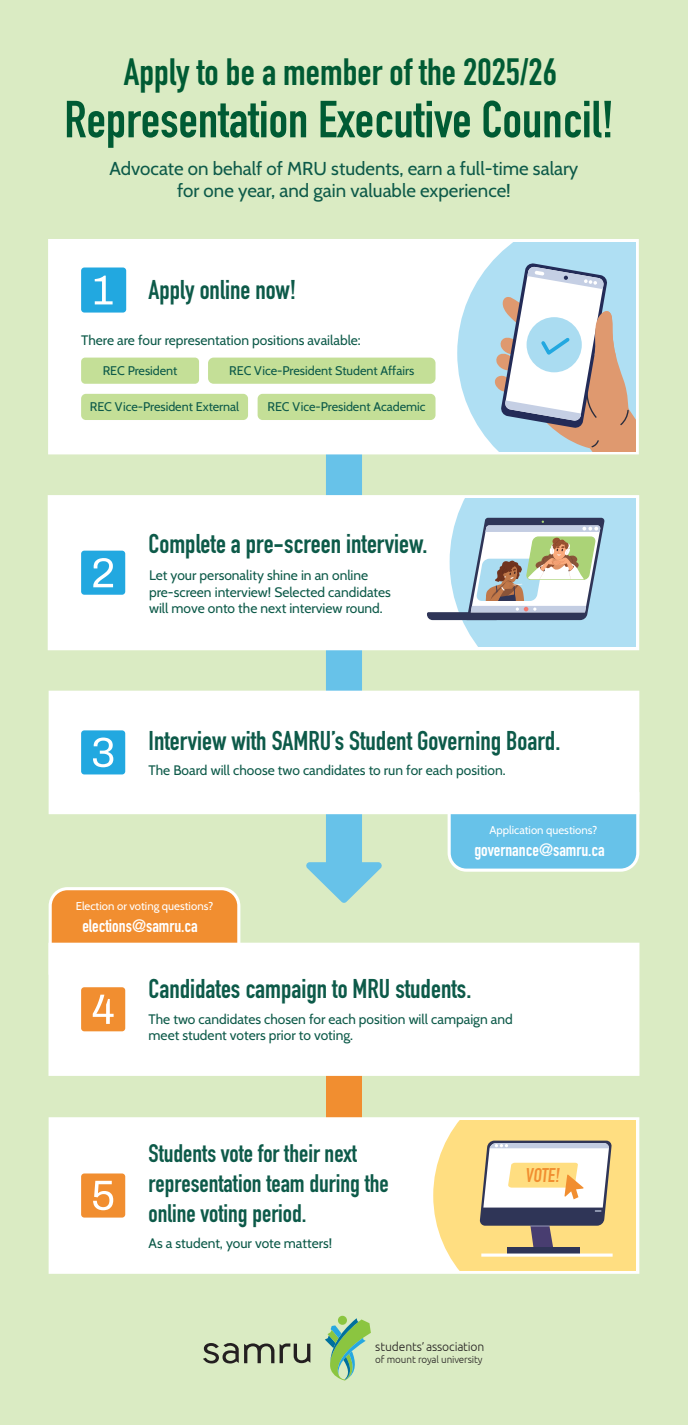
<style>
.page{position:relative;width:688px;height:1425px;background:#daebc3}
.page>*{position:absolute;margin:0;border:0;box-sizing:border-box;transform-origin:0 0}
.t1{font:51.25px "DIN Engschrift Std";color:#005b34}
.t2{font:37.5px "DIN Engschrift Std";color:#005b34}
.t3{font:26.81px "DIN Engschrift Std";color:#0d5a49}
.t4{font:25px/30px "DIN Engschrift Std";color:#0d5a49}
.t5{font:19.62px "DIN Engschrift Std";color:#f18e30}
.t6{font:18.69px/22.4px "Cabin";color:#0d5a49;text-align:center}
.t7{font:17.75px "DIN Engschrift Std";color:#fff}
.t8{font:13.75px/16.5px "Cabin";color:#0d5a49}
.t9{font:12.56px "Cabin";color:#0d5a49}
.t10{font:300 12.12px "Ubuntu";letter-spacing:-.01em;color:#231f20}
.t11{font:11.38px "Cabin";color:#fff}
.t12{font:300 9.88px "Ubuntu";letter-spacing:-.015em;color:#231f20}
</style>
<div class="page">
<div style="left:326px;top:1048px;width:35px;height:87px;background:#f18e30"></div>
<svg style="left:447px;top:814px;width:192px;height:58px;background:#75c7e9"></svg>
<svg style="left:49px;top:887px;width:191px;height:56px;background:#f19943"></svg>
<div style="left:48px;top:943px;width:591px;height:133px;background:#fff"></div>
<svg style="left:305px;top:454px;width:78px;height:449px"></svg>
<div style="left:49px;top:1117px;width:590px;height:157px;background:#fff"></div>
<div style="left:48px;top:239px;width:590px;height:215px;background:#fff"></div>
<div style="left:81px;top:268px;width:45px;height:45px;background:#22a8e0;border-radius:3px"></div>
<svg style="left:95px;top:276px;width:18px;height:28px"></svg>
<div style="left:49px;top:691px;width:590px;height:123px;background:#fff"></div>
<div style="left:81px;top:730px;width:44px;height:44px;background:#22a8e0;border-radius:3px"></div>
<svg style="left:93px;top:738px;width:20px;height:29px"></svg>
<svg style="left:457px;top:242px;width:178px;height:209px;background:#c6d4da"></svg>
<svg style="left:433px;top:1120px;width:202px;height:151px;background:#e4cf99"></svg>
<hr style="left:481px;top:1254px;width:131px;height:3px;background:#fff">
<svg style="left:203px;top:1343px;width:107px;height:21px"></svg>
<div style="left:338px;top:1316px;width:9px;height:9px;background:#8bc540;border-radius:50%"></div>
<svg style="left:325px;top:1318px;width:46px;height:63px"></svg>
<div style="left:81px;top:358px;width:118px;height:26px;background:#c4df97;border-radius:4px"></div>
<div style="left:257px;top:394px;width:178px;height:26px;background:#c4df97;border-radius:5px"></div>
<div style="left:208px;top:358px;width:227px;height:26px;background:#c4df97;border-radius:6px"></div>
<div style="left:81px;top:394px;width:167px;height:26px;background:#c4df97;border-radius:5px"></div>
<div style="left:81px;top:987px;width:44px;height:44px;background:#f18e30;border-radius:3px"></div>
<svg style="left:93px;top:995px;width:21px;height:29px"></svg>
<div style="left:81px;top:1173px;width:44px;height:45px;background:#f18e30;border-radius:3px"></div>
<svg style="left:93px;top:1181px;width:20px;height:29px"></svg>
<div style="left:48px;top:495px;width:591px;height:155px;background:#fff"></div>
<div style="left:81px;top:551px;width:44px;height:44px;background:#22a8e0;border-radius:3px"></div>
<svg style="left:93px;top:558px;width:20px;height:29px"></svg>
<svg style="left:427px;top:499px;width:208px;height:148px;background:#bad1d9"></svg>
<h2 class="t2" style="left:124px;top:50px;width:435px">Apply to be a member of the 2025/26</h2>
<h1 class="t1" style="left:64px;top:89px;width:551px">Representation Executive Council!</h1>
<h3 class="t6" style="left:110px;top:156px;width:470px">Advocate on behalf of MRU students, earn a full-time salary for one year, and gain valuable experience!</h3>
<h3 class="t3" style="left:148px;top:274px;width:149px">Apply online now!</h3>
<p class="t8" style="left:81px;top:331px;width:281px">There are four representation positions available:</p>
<p class="t9" style="left:229px;top:360px;width:186px">REC Vice-President Student Affairs</p>
<p class="t9" style="left:90px;top:396px;width:151px">REC Vice-President External</p>
<p class="t9" style="left:103px;top:360px;width:76px">REC President</p>
<p class="t9" style="left:267px;top:396px;width:159px">REC Vice-President Academic</p>
<h3 class="t3" style="left:148px;top:528px;width:280px">Complete a pre-screen interview.</h3>
<p class="t8" style="left:149px;top:566px;width:243px">Let your personality shine in an online pre-screen interview! Selected candidates will move onto the next interview round.</p>
<h3 class="t3" style="left:148px;top:724px;width:413px">Interview with SAMRU’s Student Governing Board.</h3>
<p class="t8" style="left:148px;top:761px;width:358px">The Board will choose two candidates to run for each position.</p>
<p class="t11" style="left:76px;top:897px;width:139px">Election or voting questions?</p>
<p class="t7" style="left:82px;top:916px;width:117px">elections@samru.ca</p>
<p class="t11" style="left:489px;top:821px;width:109px">Application questions?</p>
<p class="t7" style="left:474px;top:839px;width:132px">governance@samru.ca</p>
<h3 class="t3" style="left:148px;top:973px;width:324px">Candidates campaign to MRU students.</h3>
<p class="t8" style="left:148px;top:1010px;width:366px">The two candidates chosen for each position will campaign and meet student voters prior to voting.</p>
<h3 class="t4" style="left:148px;top:1138px;width:242px">Students vote for their next representation team during the online voting period.</h3>
<p class="t8" style="left:148px;top:1234px;width:185px">As a student, your vote matters!</p>
<p class="t10" style="left:375px;top:1340px;width:111px">students’ association</p>
<p class="t12" style="left:375px;top:1354px;width:109px">of mount royal university</p>
<h3 class="t5" style="left:525px;top:1163px;width:38px">VOTE!</h3>
</div>
